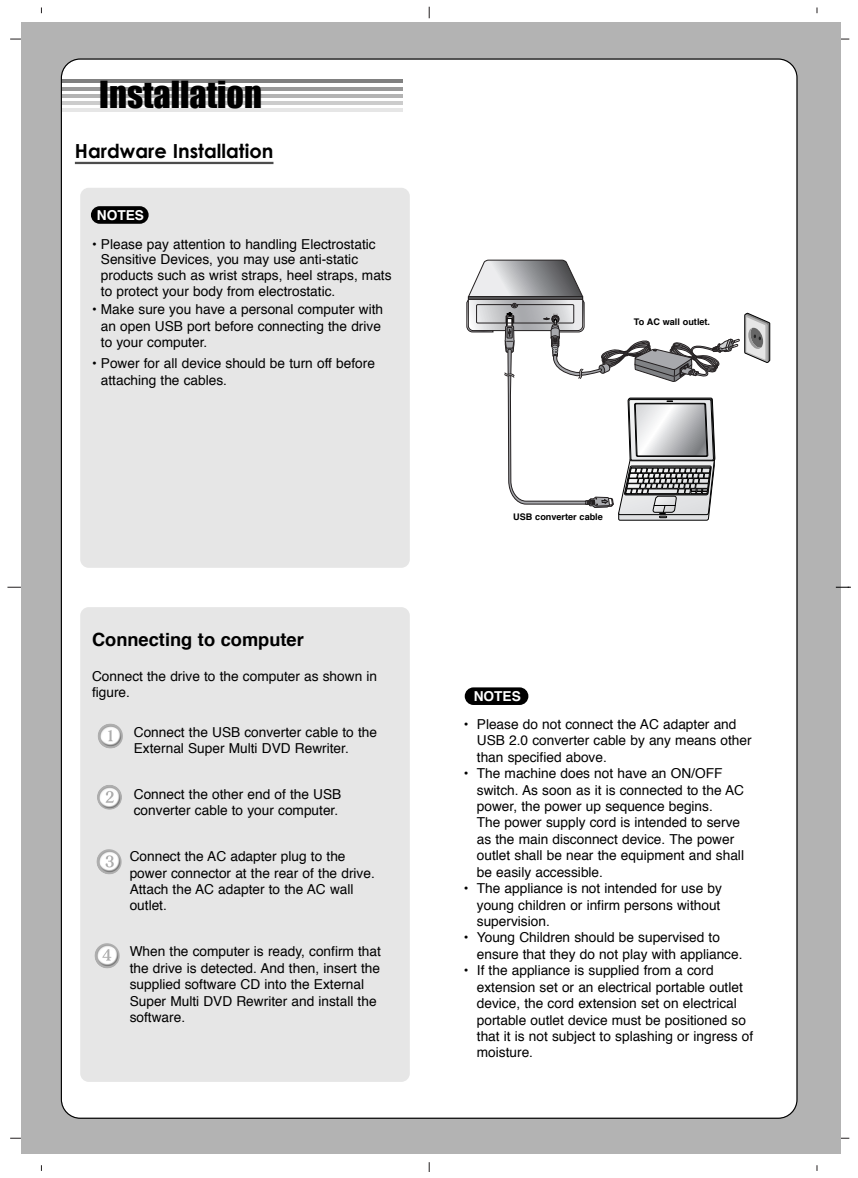
<style>
.page{position:relative;width:858px;height:1178px;background:#fff}
.page>*{position:absolute;margin:0;border:0;box-sizing:border-box;transform-origin:0 0}
.t1{font:34.2px "Impact";color:#000}
.t2{font:700 19.35px "Century Gothic";color:#000}
.t3{font:700 18.3px "Helvetica";color:#000}
.t4{font:13.65px/16.4px "Helvetica";color:#000}
.t5{font:700 13.65px "Helvetica";color:#fff}
.t6{font:700 9.15px "Helvetica";color:#000}
</style>
<div class="page">
<svg style="left:8px;top:587px;width:13px;height:1px"></svg>
<div style="left:21px;top:22px;width:820px;height:1131px;background:#b3b3b3"></div>
<svg style="left:836px;top:587px;width:14px;height:1px"></svg>
<div style="left:61px;top:58px;width:737px;height:1060px;background:#fff"></div>
<div style="left:80px;top:188px;width:330px;height:380px;background:#e6e6e6;border-radius:9px"></div>
<div style="left:80px;top:607px;width:330px;height:474px;background:#e6e6e6;border-radius:9px"></div>
<svg style="left:91px;top:719px;width:36px;height:32px"></svg>
<svg style="left:110px;top:723px;width:11px;height:7px"></svg>
<svg style="left:91px;top:783px;width:36px;height:33px"></svg>
<svg style="left:109px;top:784px;width:12px;height:7px"></svg>
<svg style="left:91px;top:846px;width:36px;height:32px"></svg>
<svg style="left:108px;top:849px;width:12px;height:7px"></svg>
<svg style="left:91px;top:939px;width:36px;height:33px"></svg>
<svg style="left:106px;top:943px;width:12px;height:7px"></svg>
<hr style="left:62px;top:79px;width:341px;height:4px;background:#808080">
<hr style="left:62px;top:94px;width:341px;height:4px;background:#b3b3b3">
<hr style="left:62px;top:87px;width:341px;height:3px;background:#999">
<hr style="left:62px;top:101px;width:341px;height:4px;background:#ccc">
<hr style="left:62px;top:108px;width:341px;height:4px;background:#e6e6e6">
<svg style="left:466px;top:260px;width:304px;height:260px;background:#dfdfdf"></svg>
<div style="left:91px;top:206px;width:58px;height:18px;background:#000;border-radius:9px"></div>
<hr style="left:75px;top:162px;width:198px;height:2px;background:#4d4d4d">
<div style="left:465px;top:687px;width:63px;height:18px;background:#000;border-radius:9px"></div>
<h1 class="t1" style="left:99px;top:74px;width:164px">Installation</h1>
<h2 class="t2" style="left:75px;top:138px;width:200px">Hardware Installation</h2>
<p class="t5" style="left:97px;top:210px;width:49px">NOTES</p>
<p class="t4" style="left:101px;top:237px;width:292px;line-height:15.9px;text-indent:-9px">• Please pay attention to handling Electrostatic Sensitive Devices, you may use anti-static products such as wrist straps, heel straps, mats to protect your body from electrostatic.</p>
<p class="t4" style="left:101px;top:302px;width:284px;text-indent:-9px">• Make sure you have a personal computer with an open USB port before connecting the drive to your computer.</p>
<p class="t4" style="left:101px;top:356px;width:276px;text-indent:-9px">• Power for all device should be turn off before attaching the cables.</p>
<h3 class="t3" style="left:92px;top:632px;width:213px">Connecting to computer</h3>
<p class="t4" style="left:92px;top:669px;width:287px">Connect the drive to the computer as shown in figure.</p>
<p class="t4" style="left:134px;top:725px;width:245px">Connect the USB converter cable to the<br>External Super Multi DVD Rewriter.</p>
<p class="t4" style="left:134px;top:787px;width:209px">Connect the other end of the USB converter cable to your computer.</p>
<p class="t4" style="left:130px;top:849px;width:247px">Connect the AC adapter plug to the power connector at the rear of the drive.<br>Attach the AC adapter to the AC wall outlet.</p>
<p class="t4" style="left:130px;top:944px;width:253px">When the computer is ready, confirm that the drive is detected. And then, insert the supplied software CD into the External Super Multi DVD Rewriter and install the software.</p>
<p class="t6" style="left:634px;top:318px;width:78px">To AC wall outlet.</p>
<p class="t6" style="left:513px;top:513px;width:91px">USB converter cable</p>
<p class="t5" style="left:474px;top:691px;width:49px">NOTES</p>
<p class="t4" style="left:477px;top:717px;width:276px;text-indent:-13px">• Please do not connect the AC adapter and<br>USB 2.0 converter cable by any means other than specified above.</p>
<p class="t4" style="left:477px;top:766px;width:269px;text-indent:-13px">• The machine does not have an ON/OFF switch. As soon as it is connected to the AC power, the power up sequence begins.<br>The power supply cord is intended to serve as the main disconnect device. The power outlet shall be near the equipment and shall be easily accessible.</p>
<p class="t4" style="left:477px;top:881px;width:247px;text-align:justify;text-indent:-13px">• The appliance is not intended for use by young children or infirm persons without supervision.</p>
<p class="t4" style="left:477px;top:930px;width:267px;text-indent:-13px">• Young Children should be supervised to ensure that they do not play with appliance.</p>
<p class="t4" style="left:477px;top:963px;width:278px;text-indent:-13px">• If the appliance is supplied from a cord extension set or an electrical portable outlet device, the cord extension set on electrical portable outlet device must be positioned so that it is not subject to splashing or ingress of moisture.</p>
</div>
